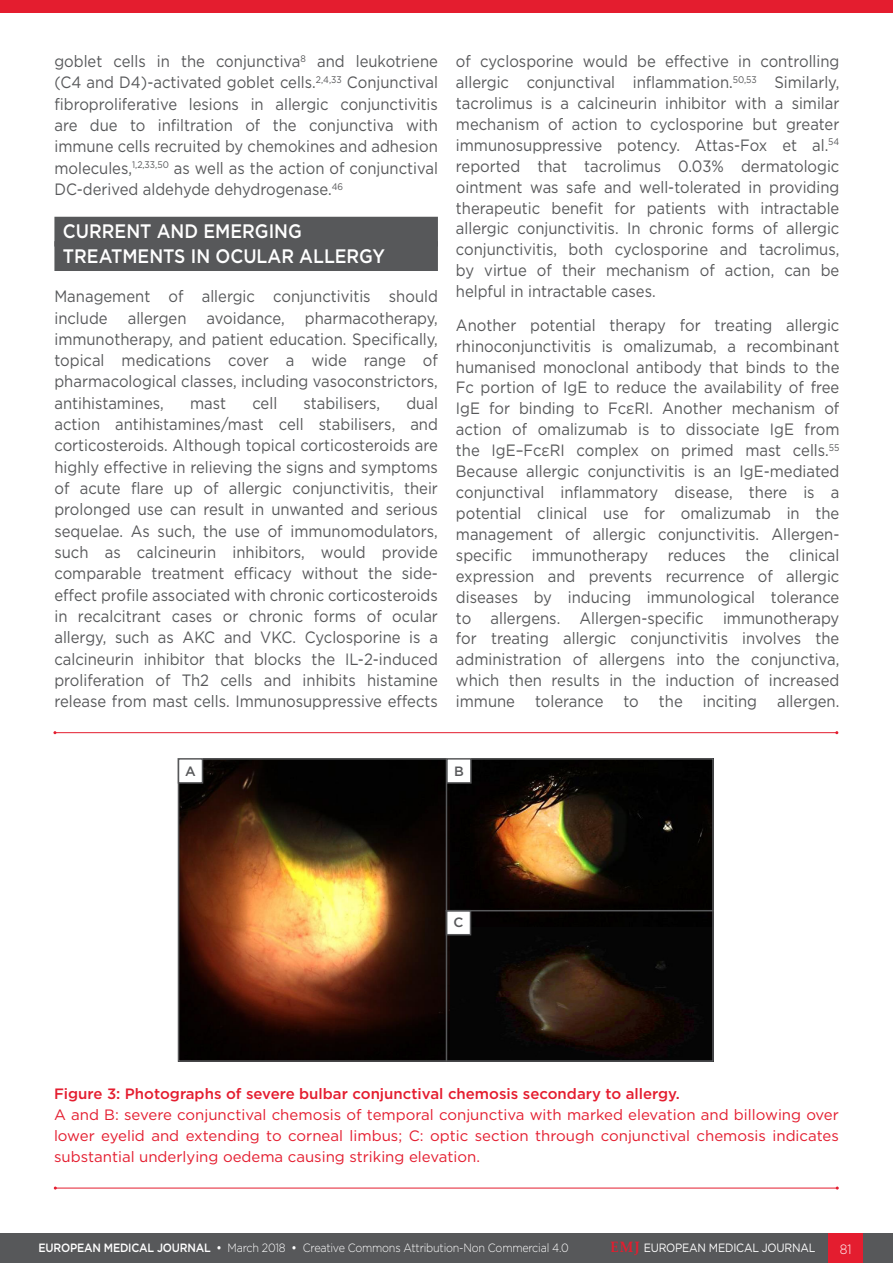
<style>
.page{position:relative;width:893px;height:1263px;background:#fff}
.page>*{position:absolute;margin:0;border:0;box-sizing:border-box;transform-origin:0 0}
._8__Heading_1{font:500 19.5px "Gotham";color:#fff;scale:.9 1}
._11__Main_text{font:16.35px/20.9px "Gotham";color:#57585a;text-align:justify;scale:.91 1}
._12_b_Figure___Table{font:15px/21px "Gotham";color:#e41d2f;text-align:justify}
._12_b_Figure___Table-2{font:500 15px "Gotham";color:#e41d2f}
._13__Figure_Table_Fo{font:500 13.5px "Gotham";color:#57585a}
.t1{font:300 13.5px "Gotham";color:#fff;scale:.9 1}
.t2{font:300 12px "Gotham";letter-spacing:-.02em;color:#fff;scale:.9 1}
.t3{font:12px "Gotham";letter-spacing:-.02em;color:#fff;scale:.9 1}
.s1{font-weight:500}
.s2{font-family:"Palatino Linotype";font-weight:700;font-size:15px;color:#e41d2f}
</style>
<div class="page">
<div style="left:0;top:1233px;width:893px;height:30px;background:#57585a"></div>
<div style="left:829px;top:1233px;width:34px;height:30px;background:#e41d2f"></div>
<div style="left:54px;top:217px;width:384px;height:30px;background:#57585a"></div>
<div style="left:54px;top:241px;width:384px;height:30px;background:#57585a"></div>
<div style="left:0;top:0;width:893px;height:13px;background:#e41d2f"></div>
<hr style="left:55px;top:1188px;width:782px;height:1px;background:#e41d2f">
<hr style="left:55px;top:732px;width:782px;height:1px;background:#e41d2f">
<img style="left:181px;top:761px;width:270px;height:298px">
<img style="left:451px;top:761px;width:260px;height:298px">
<div style="left:178px;top:758px;width:536px;height:304px;border:2px solid #57585a"></div>
<div style="left:178px;top:759px;width:24px;height:24px;background:#fff"></div>
<div style="left:178px;top:758px;width:25px;height:26px;border:2px solid #57585a"></div>
<div style="left:446px;top:911px;width:24px;height:24px;background:#fff"></div>
<div style="left:446px;top:910px;width:25px;height:25px;border:2px solid #57585a"></div>
<div style="left:447px;top:759px;width:24px;height:24px;background:#fff"></div>
<div style="left:446px;top:758px;width:26px;height:26px;border:2px solid #57585a"></div>
<hr style="left:446px;top:758px;width:1px;height:303px;background:#57585a">
<hr style="left:446px;top:910px;width:268px;height:1px;background:#57585a">
<p class="_11__Main_text" style="left:54px;top:50px;width:423px;line-height:21.3px">goblet cells in the conjunctiva<sup>8</sup> and leukotriene (C4 and D4)-activated goblet cells.<sup>2,4,33</sup> Conjunctival fibroproliferative lesions in allergic conjunctivitis are due to infiltration of the conjunctiva with immune cells recruited by chemokines and adhesion molecules,<sup>1,2,33,50</sup> as well as the action of conjunctival DC-derived aldehyde dehydrogenase.<sup>46</sup></p>
<p class="_8__Heading_1" style="left:63px;top:218px;width:267px">CURRENT AND EMERGING</p>
<p class="_8__Heading_1" style="left:63px;top:243px;width:359px">TREATMENTS IN OCULAR ALLERGY</p>
<p class="_11__Main_text" style="left:54px;top:285px;width:423px;line-height:21.3px">Management of allergic conjunctivitis should include allergen avoidance, pharmacotherapy, immunotherapy, and patient education. Specifically, topical medications cover a wide range of pharmacological classes, including vasoconstrictors, antihistamines,</p>
<p class="_11__Main_text" style="left:54px;top:392px;width:423px;line-height:21.3px;text-indent:352px">dual action antihistamines/mast cell stabilisers, and corticosteroids. Although topical corticosteroids are highly effective in relieving the signs and symptoms of acute flare up of allergic conjunctivitis, their prolonged use can result in unwanted and serious sequelae. As such, the use of immunomodulators, such as calcineurin inhibitors, would provide comparable treatment efficacy without the side&shy;effect profile associated with chronic corticosteroids in recalcitrant cases or chronic forms of ocular allergy, such as AKC and VKC. Cyclosporine is a calcineurin inhibitor that blocks the IL-2-induced proliferation of Th2 cells and inhibits histamine release from mast cells. Immunosuppressive effects</p>
<p class="_11__Main_text" style="left:190px;top:392px;width:41px">mast</p>
<p class="_11__Main_text" style="left:252px;top:392px;width:29px">cell</p>
<p class="_11__Main_text" style="left:303px;top:392px;width:86px">stabilisers,</p>
<p class="_11__Main_text" style="left:456px;top:51px;width:423px">of cyclosporine would be effective in controlling allergic conjunctival inflammation.<sup>50,53</sup> Similarly, tacrolimus is a calcineurin inhibitor with a similar mechanism of action to cyclosporine but greater immunosuppressive potency. Attas-Fox et al.<sup>54 </sup>reported that tacrolimus 0.03% dermatologic ointment was safe and well-tolerated in providing therapeutic benefit for patients with intractable allergic conjunctivitis. In chronic forms of allergic conjunctivitis, both cyclosporine and tacrolimus, by virtue of their mechanism of action, can be helpful in intractable cases.</p>
<p class="_11__Main_text" style="left:456px;top:314px;width:423px">Another potential therapy for treating allergic rhinoconjunctivitis is omalizumab, a recombinant humanised monoclonal antibody that binds to the Fc portion of IgE to reduce the availability of free IgE for binding to FcεRI. Another mechanism of action of omalizumab is to dissociate IgE from the IgE–FcεRI complex on primed mast cells.<sup>55<br></sup>Because allergic conjunctivitis is an IgE-mediated conjunctival inflammatory disease, there is a potential clinical use for omalizumab in the management of allergic conjunctivitis. Allergen&shy;specific immunotherapy reduces the clinical expression and prevents recurrence of allergic diseases by inducing immunological tolerance to allergens. Allergen-specific immunotherapy for treating allergic conjunctivitis involves the administration of allergens into the conjunctiva, which then results in the induction of increased immune tolerance to the inciting allergen.</p>
<p class="_13__Figure_Table_Fo" style="left:185px;top:762px;width:12px">A</p>
<p class="_13__Figure_Table_Fo" style="left:454px;top:762px;width:11px">B</p>
<p class="_13__Figure_Table_Fo" style="left:453px;top:914px;width:11px">C</p>
<p class="_12_b_Figure___Table-2" style="left:54px;top:1084px;width:627px">Figure 3: Photographs of severe bulbar conjunctival chemosis secondary to allergy.</p>
<p class="_12_b_Figure___Table" style="left:54px;top:1104px;width:786px">A and B: severe conjunctival chemosis of temporal conjunctiva with marked elevation and billowing over lower eyelid and extending to corneal limbus; C: optic section through conjunctival chemosis indicates substantial underlying oedema causing striking elevation.</p>
<p class="t2" style="left:39px;top:1240px;width:591px"><span class="s1">EUROPEAN MEDICAL JOURNAL •</span> March 2018 <span class="s1">•</span> Creative Commons Attribution-Non Commercial 4.0</p>
<p class="t3" style="left:611px;top:1240px;width:229px"><span class="s2">EMJ</span> EUROPEAN MEDICAL JOURNAL</p>
<p class="t1" style="left:840px;top:1240px;width:14px">81</p>
</div>
